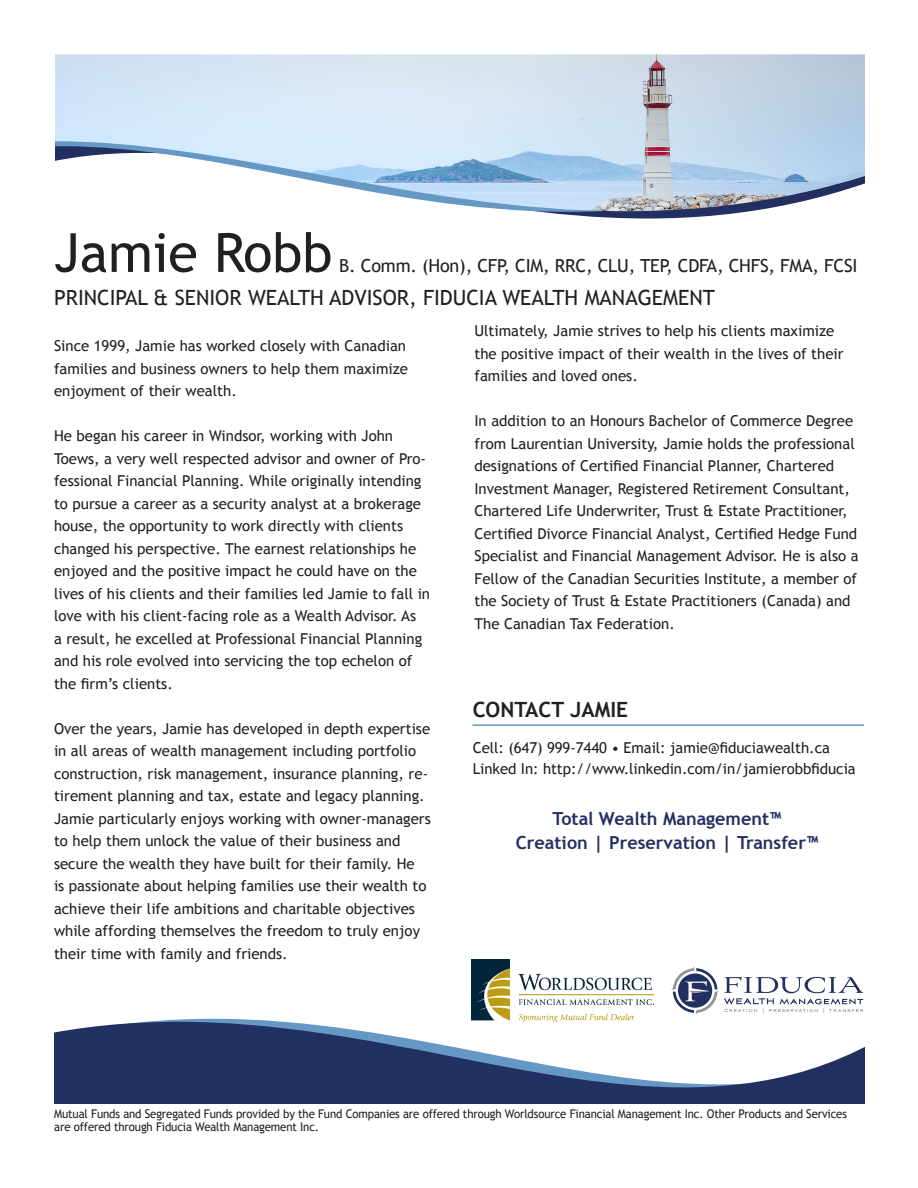
<style>
.page{position:relative;width:918px;height:1188px;background:#fff}
.page>*{position:absolute;margin:0;border:0;box-sizing:border-box;transform-origin:0 0}
.t1{font:54px "Trebuchet MS";color:#231f20}
.t2{font:21px "Trebuchet MS";color:#231f20}
.t3{font:700 21px "Trebuchet MS";color:#231f20}
.t4{font:700 18px "Trebuchet MS";color:#222f61}
.t5{font:18px "Trebuchet MS";letter-spacing:-.01em;color:#231f20}
.t6{font:15px/22.5px "Trebuchet MS";color:#231f20}
.t7{font:12px/13.5px "Trebuchet MS";letter-spacing:-.01em;color:#231f20;scale:.95 1}
</style>
<div class="page">
<svg style="left:534px;top:211px;width:217px;height:8px;fill:#222f61"></svg>
<img style="left:55px;top:54px;width:810px;height:157px">
<svg style="left:54px;top:1003px;width:811px;height:101px;fill:#222f61"></svg>
<hr style="left:472px;top:724px;width:392px;height:2px;background:#6598c5">
<svg style="left:671px;top:967px;width:193px;height:47px"></svg>
<img style="left:471px;top:959px;width:182px;height:63px">
<p class="t1" style="left:54px;top:221px;width:280px">Jamie Robb</p>
<p class="t2" style="left:54px;top:285px;width:662px">PRINCIPAL &amp; SENIOR WEALTH ADVISOR, FIDUCIA WEALTH MANAGEMENT</p>
<p class="t5" style="left:339px;top:255px;width:520px">B. Comm. (Hon), CFP, CIM, RRC, CLU, TEP, CDFA, CHFS, FMA, FCSI</p>
<p class="t6" style="left:54px;top:335px;width:356px">Since 1999, Jamie has worked closely with Canadian families and business owners to help them maximize enjoyment of their wealth.</p>
<p class="t6" style="left:54px;top:425px;width:378px">He began his career in Windsor, working with John Toews, a very well respected advisor and owner of Pro&shy;fessional Financial Planning. While originally intending to pursue a career as a security analyst at a brokerage house, the opportunity to work directly with clients changed his perspective. The earnest relationships he enjoyed and the positive impact he could have on the lives of his clients and their families led Jamie to fall in love with his client-facing role as a Wealth Advisor. As<br>a result, he excelled at Professional Financial Planning and his role evolved into servicing the top echelon of the firm’s clients.</p>
<p class="t6" style="left:54px;top:717px;width:378px">Over the years, Jamie has developed in depth expertise in all areas of wealth management including portfolio construction, risk management, insurance planning, re&shy;tirement planning and tax, estate and legacy planning.<br>Jamie particularly enjoys working with owner-managers to help them unlock the value of their business and secure the wealth they have built for their family. He<br>is passionate about helping families use their wealth to achieve their life ambitions and charitable objectives while affording themselves the freedom to truly enjoy their time with family and friends.</p>
<p class="t6" style="left:474px;top:320px;width:371px">Ultimately, Jamie strives to help his clients maximize the positive impact of their wealth in the lives of their families and loved ones.</p>
<p class="t6" style="left:474px;top:410px;width:386px">In addition to an Honours Bachelor of Commerce Degree from Laurentian University, Jamie holds the professional designations of Certified Financial Planner, Chartered Investment Manager, Registered Retirement Consultant, Chartered Life Underwriter, Trust &amp; Estate Practitioner, Certified Divorce Financial Analyst, Certified Hedge Fund Specialist and Financial Management Advisor. He is also a Fellow of the Canadian Securities Institute, a member of the Society of Trust &amp; Estate Practitioners (Canada) and The Canadian Tax Federation.</p>
<p class="t3" style="left:473px;top:696px;width:157px">CONTACT JAMIE</p>
<p class="t6" style="left:473px;top:737px;width:359px">Cell: (647) 999-7440 • Email: jamie@fiduciawealth.ca</p>
<p class="t6" style="left:473px;top:758px;width:384px">Linked In: http://www.linkedin.com/in/jamierobbfiducia</p>
<p class="t4" style="left:553px;top:807px;width:230px">Total Wealth Management™</p>
<p class="t4" style="left:516px;top:831px;width:303px">Creation | Preservation | Transfer™</p>
<p class="t7" style="left:54px;top:1107px;width:836px">Mutual Funds and Segregated Funds provided by the Fund Companies are offered through Worldsource Financial Management Inc. Other Products and Services are offered through Fiducia Wealth Management Inc.</p>
</div>
